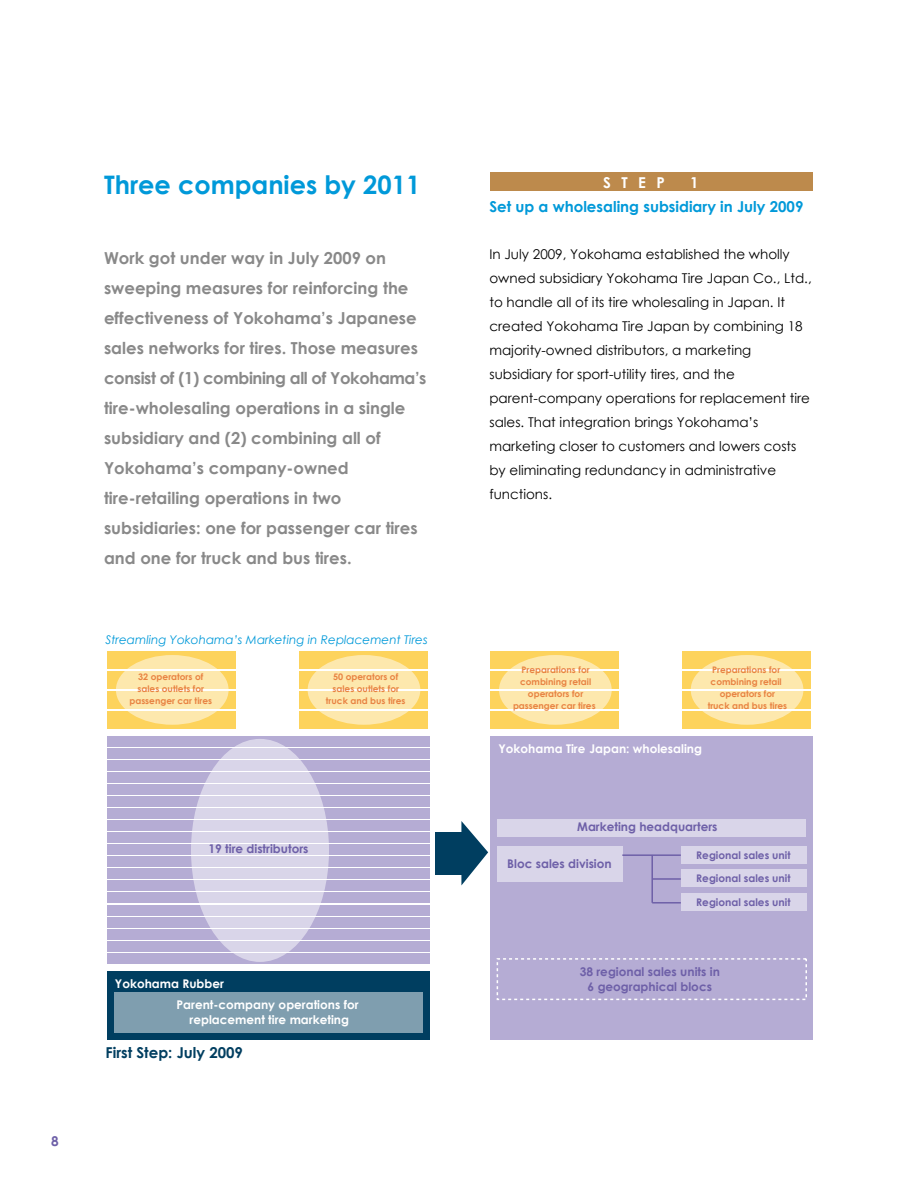
<style>
.page{position:relative;width:919px;height:1191px;background:#fff}
.page>*{position:absolute;margin:0;border:0;box-sizing:border-box;transform-origin:0 0}
.t1{font:700 25.5px "Century Gothic";color:#0099d9}
.t2{font:700 16.5px/30px "Century Gothic";color:#898989}
.t3{font:700 15px "Century Gothic";color:#0099d9}
.t4{font:700 15px "Century Gothic";color:#003e60}
.t5{font:700 15px "Century Gothic";color:#fff}
.t6{font:13.5px/24px "Century Gothic";color:#000}
.t7{font:700 13.5px "Century Gothic";color:#6e60a8}
.t8{font:700 12px/15px "Century Gothic";color:#6e60a8;text-align:center}
.t9{font:700 12px/15px "Century Gothic";color:#fff;text-align:center}
.t10{font:italic 12px "Century Gothic";color:#0099d9}
.t11{font:700 10.5px "Century Gothic";color:#6e60a8}
.t12{font:700 9px/12px "Century Gothic";color:#e88242;text-align:center}
</style>
<div class="page">
<div style="left:489px;top:172px;width:323px;height:19px;background:#bd8a4c"></div>
<div style="left:107px;top:971px;width:323px;height:68px;background:#003e60"></div>
<div style="left:107px;top:953px;width:323px;height:10px;background:#b5acd4"></div>
<div style="left:107px;top:941px;width:323px;height:10px;background:#b5acd4"></div>
<div style="left:107px;top:929px;width:323px;height:10px;background:#b5acd4"></div>
<div style="left:107px;top:917px;width:323px;height:10px;background:#b5acd4"></div>
<div style="left:107px;top:905px;width:323px;height:10px;background:#b5acd4"></div>
<div style="left:107px;top:893px;width:323px;height:10px;background:#b5acd4"></div>
<div style="left:107px;top:881px;width:323px;height:10px;background:#b5acd4"></div>
<div style="left:107px;top:869px;width:323px;height:10px;background:#b5acd4"></div>
<div style="left:107px;top:856px;width:323px;height:10px;background:#b5acd4"></div>
<div style="left:107px;top:844px;width:323px;height:10px;background:#b5acd4"></div>
<div style="left:107px;top:832px;width:323px;height:10px;background:#b5acd4"></div>
<div style="left:107px;top:820px;width:323px;height:10px;background:#b5acd4"></div>
<div style="left:107px;top:808px;width:323px;height:10px;background:#b5acd4"></div>
<div style="left:107px;top:796px;width:323px;height:10px;background:#b5acd4"></div>
<div style="left:107px;top:784px;width:323px;height:10px;background:#b5acd4"></div>
<div style="left:107px;top:772px;width:323px;height:10px;background:#b5acd4"></div>
<div style="left:107px;top:760px;width:323px;height:10px;background:#b5acd4"></div>
<div style="left:107px;top:748px;width:323px;height:10px;background:#b5acd4"></div>
<div style="left:107px;top:736px;width:323px;height:10px;background:#b5acd4"></div>
<div style="left:114px;top:992px;width:309px;height:40px;background:#7f9eaf"></div>
<div style="left:107px;top:711px;width:129px;height:17px;background:#fdd35c"></div>
<div style="left:107px;top:691px;width:129px;height:17px;background:#fdd35c"></div>
<div style="left:107px;top:671px;width:129px;height:17px;background:#fdd35c"></div>
<div style="left:107px;top:651px;width:129px;height:17px;background:#fdd35c"></div>
<svg style="left:116px;top:655px;width:112px;height:69px;background:#fdeab4"></svg>
<svg style="left:191px;top:739px;width:138px;height:223px;background:#dcd8ea"></svg>
<div style="left:299px;top:711px;width:129px;height:17px;background:#fdd35c"></div>
<div style="left:299px;top:691px;width:129px;height:17px;background:#fdd35c"></div>
<div style="left:299px;top:671px;width:129px;height:17px;background:#fdd35c"></div>
<div style="left:299px;top:651px;width:129px;height:17px;background:#fdd35c"></div>
<svg style="left:307px;top:655px;width:113px;height:69px;background:#fdeab4"></svg>
<div style="left:490px;top:736px;width:322px;height:303px;background:#b5acd4"></div>
<div style="left:490px;top:711px;width:129px;height:17px;background:#fdd35c"></div>
<div style="left:490px;top:691px;width:129px;height:17px;background:#fdd35c"></div>
<div style="left:490px;top:671px;width:129px;height:17px;background:#fdd35c"></div>
<div style="left:490px;top:651px;width:129px;height:17px;background:#fdd35c"></div>
<svg style="left:499px;top:655px;width:112px;height:69px;background:#fdeab4"></svg>
<div style="left:682px;top:711px;width:129px;height:17px;background:#fdd35c"></div>
<div style="left:682px;top:691px;width:129px;height:17px;background:#fdd35c"></div>
<div style="left:682px;top:671px;width:129px;height:17px;background:#fdd35c"></div>
<div style="left:682px;top:651px;width:129px;height:17px;background:#fdd35c"></div>
<svg style="left:690px;top:655px;width:113px;height:69px;background:#fdeab4"></svg>
<div style="left:496px;top:958px;width:310px;height:42px;border:2px dashed #fff"></div>
<div style="left:497px;top:819px;width:309px;height:18px;background:#d9d5e9"></div>
<div style="left:680px;top:846px;width:126px;height:17px;background:#d9d5e9"></div>
<div style="left:497px;top:846px;width:125px;height:35px;background:#d9d5e9"></div>
<div style="left:680px;top:870px;width:126px;height:17px;background:#d9d5e9"></div>
<div style="left:680px;top:893px;width:126px;height:17px;background:#d9d5e9"></div>
<hr style="left:622px;top:854px;width:58px;height:2px;background:#6e60a8">
<svg style="left:653px;top:878px;width:27px;height:1px"></svg>
<svg style="left:652px;top:902px;width:28px;height:1px"></svg>
<hr style="left:651px;top:855px;width:2px;height:47px;background:#6e60a8">
<div style="left:435px;top:832px;width:27px;height:42px;background:#003e60"></div>
<svg style="left:461px;top:821px;width:27px;height:64px"></svg>
<p class="t7" style="left:51px;top:1133px;width:9px">8</p>
<h1 class="t1" style="left:104px;top:169px;width:318px">Three companies by 2011</h1>
<p class="t2" style="left:104px;top:243px;width:324px">Work got under way in July 2009 on sweeping measures for reinforcing the effectiveness of Yokohama’s Japanese sales networks for tires. Those measures consist of (1) combining all of Yokohama’s tire-wholesaling operations in a single subsidiary and (2) combining all of Yokohama’s company-owned tire-retailing operations in two subsidiaries: one for passenger car tires and one for truck and bus tires.</p>
<p class="t10" style="left:105px;top:632px;width:324px">Streamling Yokohama’s Marketing in Replacement Tires</p>
<p class="t5" style="left:603px;top:173px;width:63px">STEP</p>
<p class="t5" style="left:690px;top:173px;width:10px">1</p>
<p class="t3" style="left:489px;top:197px;width:315px">Set up a wholesaling subsidiary in July 2009</p>
<p class="t6" style="left:489px;top:241px;width:324px">In July 2009, Yokohama established the wholly owned subsidiary Yokohama Tire Japan Co., Ltd., to handle all of its tire wholesaling in Japan. It created Yokohama Tire Japan by combining 18 majority-owned distributors, a marketing subsidiary for sport-utility tires, and the parent-company operations for replacement tire sales. That integration brings Yokohama’s marketing closer to customers and lowers costs by eliminating redundancy in administrative functions.</p>
<p class="t12" style="left:129px;top:670px;width:84px">32 operators of sales outlets for passenger car tires</p>
<p class="t12" style="left:513px;top:663px;width:84px">Preparations for combining retail operators for passenger car tires</p>
<p class="t12" style="left:707px;top:663px;width:81px">Preparations for combining retail operators for<br>truck and bus tires</p>
<p class="t12" style="left:326px;top:670px;width:81px">50 operators of sales outlets for truck and bus tires</p>
<p class="t8" style="left:208px;top:841px;width:102px">19 tire distributors</p>
<p class="t9" style="left:115px;top:975px;width:110px">Yokohama Rubber</p>
<p class="t9" style="left:176px;top:997px;width:183px">Parent-company operations for replacement tire marketing</p>
<p class="t4" style="left:105px;top:1042px;width:139px">First Step: July 2009</p>
<p class="t9" style="left:498px;top:740px;width:205px">Yokohama Tire Japan: wholesaling</p>
<p class="t8" style="left:577px;top:819px;width:142px">Marketing headquarters</p>
<p class="t8" style="left:507px;top:856px;width:106px">Bloc sales division</p>
<p class="t11" style="left:696px;top:848px;width:96px">Regional sales unit</p>
<p class="t11" style="left:696px;top:871px;width:96px">Regional sales unit</p>
<p class="t11" style="left:696px;top:895px;width:96px">Regional sales unit</p>
<p class="t8" style="left:579px;top:963px;width:142px">38 regional sales units in<br>6 geographical blocs</p>
</div>
